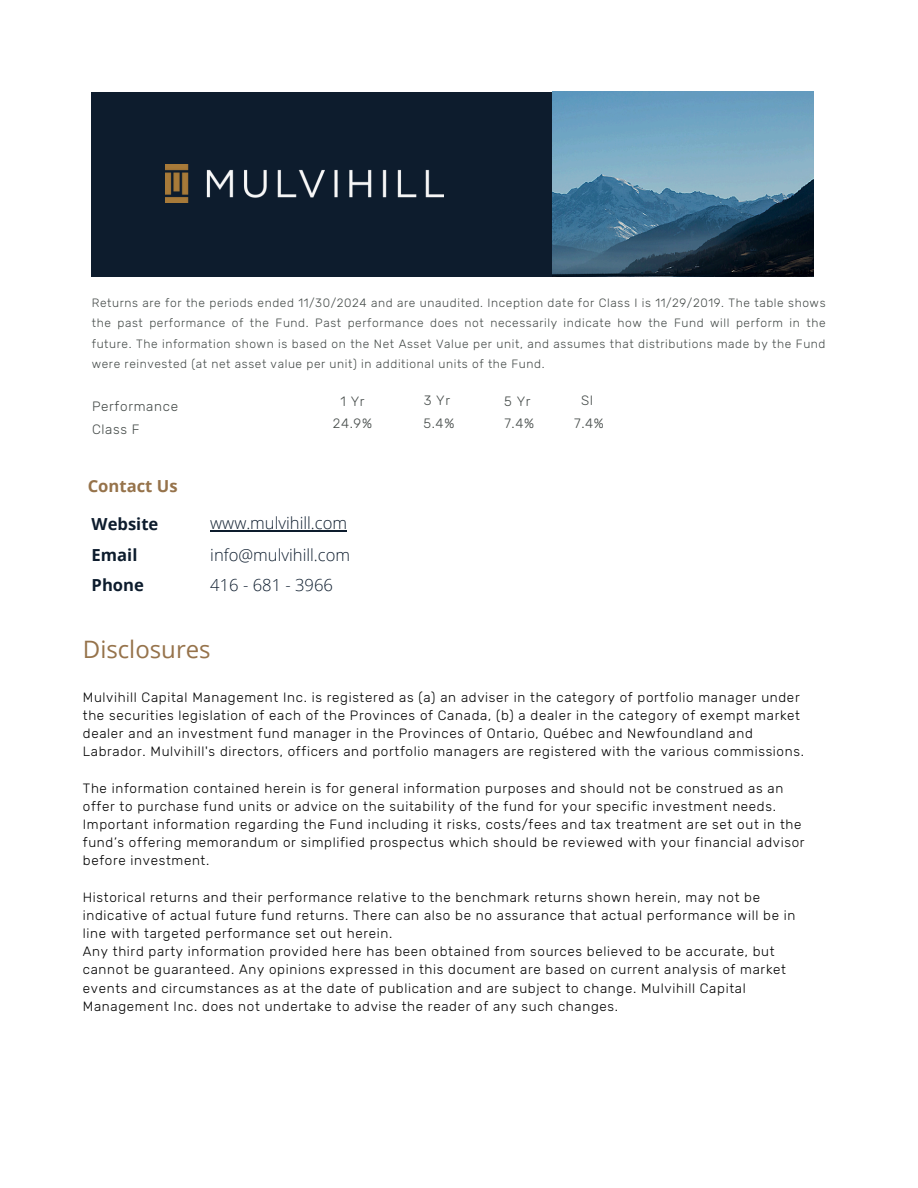
<style>
.page{position:relative;width:918px;height:1188px;background:#fff}
.page>*{position:absolute;margin:0;border:0;box-sizing:border-box;transform-origin:0 0}
.t1{font:24px "Open Sans";color:#96734b}
.t2{font:300 16.65px "Open Sans";color:#0d1c2d}
.t3{font:700 16.65px "Open Sans";color:#0d1c2d}
.t4{font:700 16.65px "Open Sans";color:#96734b}
.t5{font:300 13.5px/18.1px "Rubik";letter-spacing:.05em;color:#000}
.t6{font:300 13.5px "Rubik";letter-spacing:.05em;color:#464c4a}
.t7{font:300 12px/20.1px "Rubik";letter-spacing:.05em;color:#464c4a;text-align:justify}
</style>
<div class="page">
<hr style="left:210px;top:530px;width:137px;height:1px;background:#0d1c2d">
<div style="left:92px;top:92px;width:460px;height:184px;background:#0d1c2d"></div>
<img style="left:552px;top:92px;width:261px;height:184px">
<img style="left:165px;top:165px;width:278px;height:38px">
<h2 class="t7" style="left:92px;top:293px;width:735px">Returns are for the periods ended 11/30/2024 and are unaudited. Inception date for Class I is 11/29/2019. The table shows the past performance of the Fund. Past performance does not necessarily indicate how the Fund will perform in the future. The information shown is based on the Net Asset Value per unit, and assumes that distributions made by the Fund were reinvested (at net asset value per unit) in additional units of the Fund.</h2>
<h2 class="t6" style="left:424px;top:392px;width:28px">3 Yr</h2>
<h3 class="t6" style="left:92px;top:421px;width:49px">Class F</h3>
<h5 class="t6" style="left:92px;top:398px;width:88px">Performance</h5>
<h5 class="t6" style="left:341px;top:393px;width:26px">1 Yr</h5>
<h5 class="t6" style="left:581px;top:392px;width:14px">SI</h5>
<h3 class="t6" style="left:504px;top:393px;width:28px">5 Yr</h3>
<h1 class="t6" style="left:504px;top:416px;width:31px">7.4%</h1>
<h2 class="t6" style="left:333px;top:416px;width:41px">24.9%</h2>
<h2 class="t6" style="left:423px;top:415px;width:32px">5.4%</h2>
<h3 class="t6" style="left:574px;top:415px;width:31px">7.4%</h3>
<p class="t4" style="left:88px;top:475px;width:91px">Contact Us</p>
<p class="t3" style="left:92px;top:512px;width:68px">Website</p>
<p class="t2" style="left:210px;top:511px;width:138px">www.mulvihill.com</p>
<h5 class="t3" style="left:92px;top:543px;width:47px">Email</h5>
<h5 class="t2" style="left:210px;top:543px;width:141px">info@mulvihill.com</h5>
<h5 class="t3" style="left:92px;top:573px;width:54px">Phone</h5>
<h5 class="t2" style="left:210px;top:573px;width:124px">416 - 681 - 3966</h5>
<p class="t1" style="left:83px;top:632px;width:129px">Disclosures</p>
<h5 class="t5" style="left:83px;top:688px;width:723px">Mulvihill Capital Management Inc. is registered as (a) an adviser in the category of portfolio manager under the securities legislation of each of the Provinces of Canada, (b) a dealer in the category of exempt market dealer and an investment fund manager in the Provinces of Ontario, Québec and Newfoundland and Labrador. Mulvihill's directors, officers and portfolio managers are registered with the various commissions.</h5>
<h5 class="t5" style="left:83px;top:779px;width:723px">The information contained herein is for general information purposes and should not be construed as an offer to purchase fund units or advice on the suitability of the fund for your specific investment needs.<br>Important information regarding the Fund including it risks, costs/fees and tax treatment are set out in the fund’s offering memorandum or simplified prospectus which should be reviewed with your financial advisor before investment.</h5>
<h4 class="t5" style="left:83px;top:888px;width:714px">Historical returns and their performance relative to the benchmark returns shown herein, may not be indicative of actual future fund returns. There can also be no assurance that actual performance will be in line with targeted performance set out herein.<br>Any third party information provided here has been obtained from sources believed to be accurate, but cannot be guaranteed. Any opinions expressed in this document are based on current analysis of market events and circumstances as at the date of publication and are subject to change. Mulvihill Capital Management Inc. does not undertake to advise the reader of any such changes.</h4>
</div>
